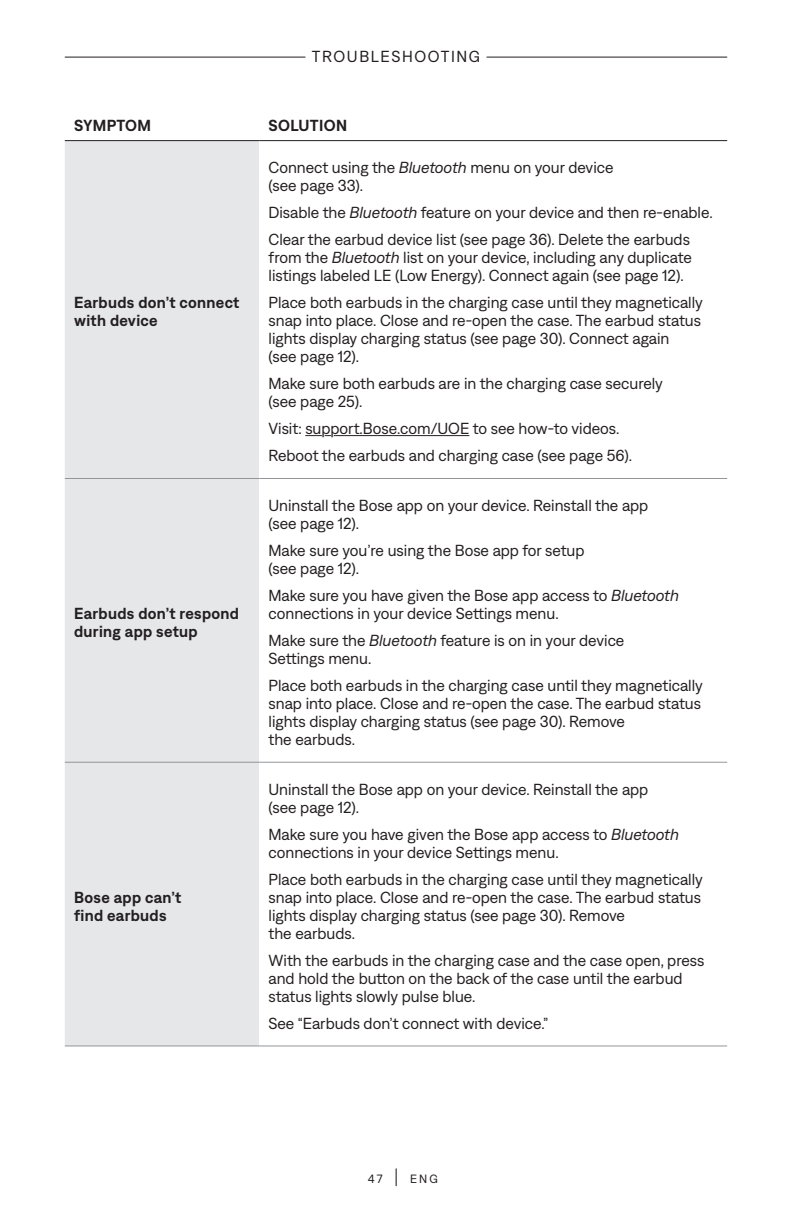
<style>
.page{position:relative;width:792px;height:1224px;background:#fff}
.page>*{position:absolute;margin:0;border:0;box-sizing:border-box;transform-origin:0 0}
.Text_Table{font:16px/18px "Bose Text";color:#231f20}
.Text_Table_Bold{font:600 16px/18px "Bose Text";letter-spacing:.02em;color:#231f20}
.Text_Table-2{font:600 16px/18px "Bose Text";letter-spacing:.02em;color:#231f20}
.Text_Table_Head_1{font:600 16px "Bose Text";letter-spacing:.02em;color:#231f20}
.t1{font:12px "Bose Text";color:#231f20}
.s1{font-style:italic}
.s2{color:#fff}
.s3{font-size:22px}
</style>
<div class="page">
<hr style="left:65px;top:57px;width:662px;height:1px;background:#231f20">
<div style="left:305px;top:40px;width:182px;height:30px;background:#fff"></div>
<div style="left:65px;top:141px;width:194px;height:905px;background:#e6e7e9"></div>
<hr style="left:65px;top:140px;width:194px;height:1px;background:#231f20">
<hr style="left:259px;top:140px;width:468px;height:1px;background:#231f20">
<hr style="left:65px;top:478px;width:194px;height:1px;background:#939598">
<hr style="left:65px;top:762px;width:194px;height:1px;background:#939598">
<hr style="left:259px;top:478px;width:468px;height:1px;background:#939598">
<hr style="left:259px;top:762px;width:468px;height:1px;background:#939598">
<hr style="left:65px;top:1046px;width:194px;height:1px;background:#939598">
<hr style="left:259px;top:1046px;width:468px;height:1px;background:#939598">
<hr style="left:305px;top:435px;width:164px;height:1px;background:#231f20">
<p class="Text_Table" style="left:312px;top:46px;width:23px">Troubleshooting</p>
<p class="Text_Table_Head_1" style="left:74px;top:114px;width:78px">SYMPTOM</p>
<p class="Text_Table_Head_1" style="left:269px;top:114px;width:80px">SOLUTION</p>
<p class="Text_Table_Bold" style="left:74px;top:292px;width:167px">Earbuds don’t connect with device</p>
<p class="Text_Table_Bold" style="left:74px;top:603px;width:166px">Earbuds don’t respond during app setup</p>
<p class="Text_Table-2" style="left:74px;top:887px;width:109px">Bose app can’t find earbuds</p>
<p class="Text_Table" style="left:269px;top:158px;width:346px">Connect using the <span class="s1">Bluetooth</span> menu on your device (see page 33).</p>
<p class="Text_Table" style="left:269px;top:203px;width:446px">Disable the <span class="s1">Bluetooth</span> feature on your device and then re-enable.</p>
<p class="Text_Table" style="left:269px;top:230px;width:425px;text-align:justify">Clear the earbud device list (see page 36). Delete the earbuds from the <span class="s1">Bluetooth</span> list on your device, including any duplicate listings labeled LE (Low Energy). Connect again (see page 12).</p>
<p class="Text_Table" style="left:269px;top:293px;width:436px">Place both earbuds in the charging case until they magnetically snap into place. Close and re-open the case. The earbud status lights display charging status (see page 30). Connect again<br>(see page 12).</p>
<p class="Text_Table" style="left:269px;top:374px;width:396px">Make sure both earbuds are in the charging case securely (see page 25).</p>
<p class="Text_Table" style="left:269px;top:419px;width:352px">Visit: <span class="s2">support.Bose.com/UOE</span> to see how-to videos.</p>
<p class="Text_Table" style="left:269px;top:446px;width:365px">Reboot the earbuds and charging case (see page 56).</p>
<p class="Text_Table" style="left:269px;top:495px;width:381px">Uninstall the Bose app on your device. Reinstall the app (see page 12).</p>
<p class="Text_Table" style="left:269px;top:540px;width:317px">Make sure you’re using the Bose app for setup (see page 12).</p>
<p class="Text_Table" style="left:269px;top:585px;width:412px">Make sure you have given the Bose app access to <span class="s1">Bluetooth </span>connections in your device Settings menu.</p>
<p class="Text_Table" style="left:269px;top:630px;width:357px">Make sure the <span class="s1">Bluetooth</span> feature is on in your device<br>Settings menu.</p>
<p class="Text_Table" style="left:269px;top:675px;width:436px">Place both earbuds in the charging case until they magnetically snap into place. Close and re-open the case. The earbud status lights display charging status (see page 30). Remove<br>the earbuds.</p>
<p class="Text_Table" style="left:269px;top:779px;width:381px">Uninstall the Bose app on your device. Reinstall the app (see page 12).</p>
<p class="Text_Table" style="left:269px;top:824px;width:412px">Make sure you have given the Bose app access to <span class="s1">Bluetooth </span>connections in your device Settings menu.</p>
<p class="Text_Table" style="left:269px;top:869px;width:436px">Place both earbuds in the charging case until they magnetically snap into place. Close and re-open the case. The earbud status lights display charging status (see page 30). Remove<br>the earbuds.</p>
<p class="Text_Table" style="left:269px;top:950px;width:437px">With the earbuds in the charging case and the case open, press and hold the button on the back of the case until the earbud status lights slowly pulse blue.</p>
<p class="Text_Table" style="left:269px;top:1013px;width:281px">See “Earbuds don’t connect with device.”</p>
<p class="t1" style="left:368px;top:1170px;width:72px">47 <span class="s3">|</span> ENG</p>
</div>
